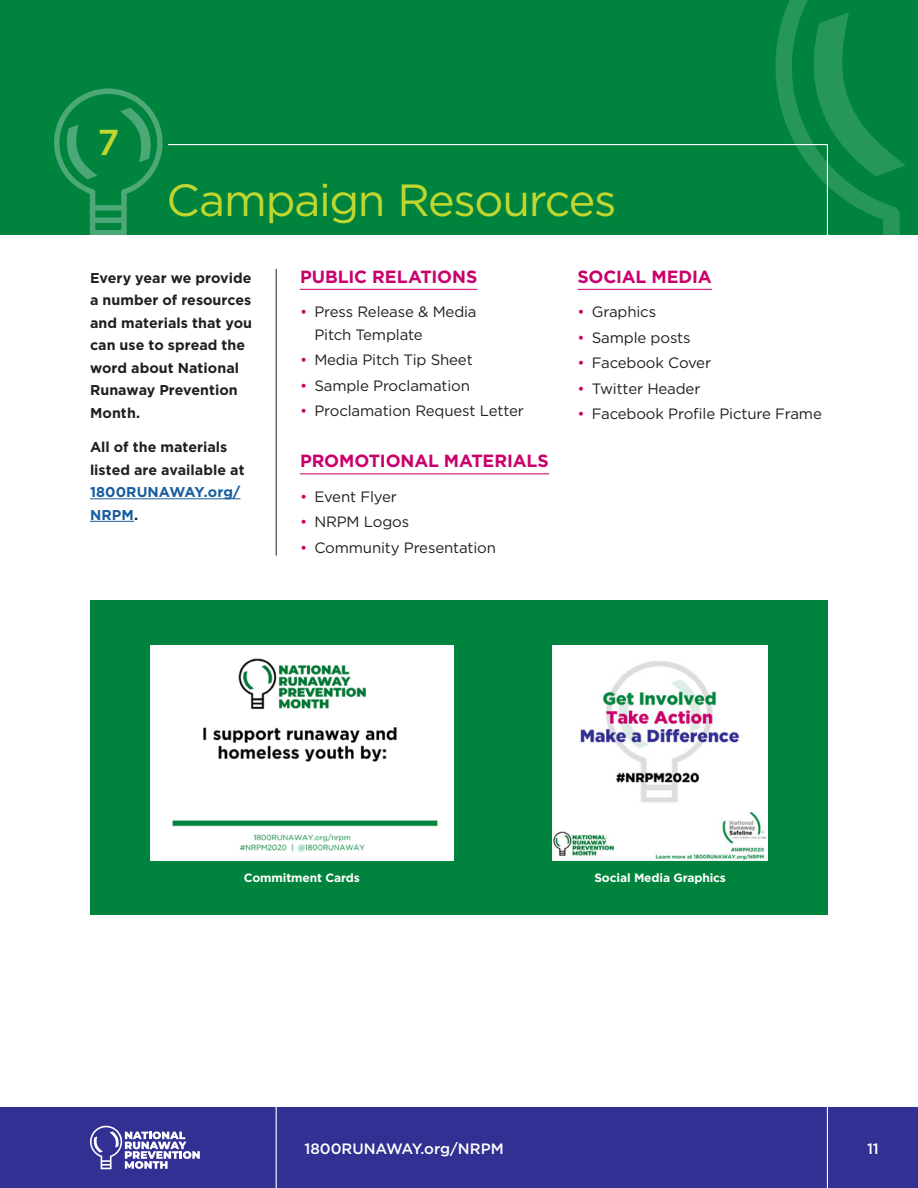
<style>
.page{position:relative;width:918px;height:1188px;background:#fff}
.page>*{position:absolute;margin:0;border:0;box-sizing:border-box;transform-origin:0 0}
.t1{font:45px "Gotham";letter-spacing:-.03em;color:#c1d72f}
.title{font:500 36px "Gotham";color:#c1d72f}
.head{font:700 17.7px "Gotham";letter-spacing:-.01em;color:#ca016c}
.text_list{font:15px/22.5px "Gotham";letter-spacing:-.01em;color:#231f20}
.t2{font:500 15px "Gotham";color:#fff}
.text_intro{font:700 14.25px/22.5px "Gotham";letter-spacing:.005em;color:#231f20}
.text_list-2{font:700 12px "Gotham";letter-spacing:-.01em;color:#fff}
.s1{color:#175d9e}
.s2{color:#ca016c}
</style>
<div class="page">
<div style="left:0;top:0;width:918px;height:236px;background:#00843d"></div>
<div style="left:0;top:1107px;width:918px;height:81px;background:#323092"></div>
<svg style="left:90px;top:1126px;width:110px;height:43px"></svg>
<hr style="left:276px;top:1104px;width:1px;height:84px;background:#fff">
<hr style="left:827px;top:1104px;width:1px;height:84px;background:#fff">
<svg style="left:167px;top:144px;width:607px;height:92px"></svg>
<svg style="left:54px;top:88px;width:109px;height:147px"></svg>
<svg style="left:774px;top:0;width:144px;height:236px"></svg>
<hr style="left:276px;top:269px;width:1px;height:287px;background:#231f20">
<hr style="left:90px;top:498px;width:150px;height:1px;background:#175d9e">
<hr style="left:90px;top:521px;width:44px;height:1px;background:#175d9e">
<hr style="left:300px;top:289px;width:177px;height:1px;background:#ca016c">
<hr style="left:578px;top:289px;width:134px;height:1px;background:#ca016c">
<hr style="left:300px;top:473px;width:249px;height:1px;background:#ca016c">
<div style="left:90px;top:600px;width:738px;height:315px;background:#00843d"></div>
<img style="left:150px;top:645px;width:304px;height:216px">
<img style="left:552px;top:645px;width:216px;height:216px">
<p class="title" style="left:97px;top:119px;width:23px">7</p>
<p class="t1" style="left:166px;top:171px;width:452px">Campaign Resources</p>
<p class="text_intro" style="left:90px;top:267px;width:164px">Every year we provide a number of resources and materials that you can use to spread the word about National<br>Runaway Prevention<br>Month.</p>
<p class="text_intro" style="left:90px;top:436px;width:156px">All of the materials listed are available at<br><span class="s1">1800RUNAWAY.org/<br>NRPM</span>.</p>
<p class="head" style="left:300px;top:265px;width:179px">PUBLIC RELATIONS</p>
<p class="text_list" style="left:314px;top:301px;width:164px;text-indent:-14px"><span class="s2">•</span> Press Release &amp; Media<br>Pitch Template</p>
<p class="text_list" style="left:300px;top:349px;width:174px"><span class="s2">•</span> Media Pitch Tip Sheet</p>
<p class="text_list" style="left:300px;top:374px;width:171px"><span class="s2">•</span> Sample Proclamation</p>
<p class="text_list" style="left:300px;top:400px;width:225px"><span class="s2">•</span> Proclamation Request Letter</p>
<p class="head" style="left:300px;top:449px;width:250px">PROMOTIONAL MATERIALS</p>
<p class="text_list" style="left:300px;top:485px;width:98px"><span class="s2">•</span> Event Flyer</p>
<p class="text_list" style="left:300px;top:511px;width:111px"><span class="s2">•</span> NRPM Logos</p>
<p class="text_list" style="left:300px;top:536px;width:198px"><span class="s2">•</span> Community Presentation</p>
<p class="head" style="left:578px;top:265px;width:136px">SOCIAL MEDIA</p>
<p class="text_list" style="left:578px;top:301px;width:80px"><span class="s2">•</span> Graphics</p>
<p class="text_list" style="left:578px;top:326px;width:115px"><span class="s2">•</span> Sample posts</p>
<p class="text_list" style="left:578px;top:352px;width:135px"><span class="s2">•</span> Facebook Cover</p>
<p class="text_list" style="left:578px;top:377px;width:124px"><span class="s2">•</span> Twitter Header</p>
<p class="text_list" style="left:578px;top:403px;width:246px"><span class="s2">•</span> Facebook Profile Picture Frame</p>
<p class="text_list-2" style="left:244px;top:870px;width:118px">Commitment Cards</p>
<p class="text_list-2" style="left:594px;top:870px;width:133px">Social Media Graphics</p>
<p class="t2" style="left:304px;top:1138px;width:201px">1800RUNAWAY.org/NRPM</p>
<p class="t2" style="left:867px;top:1138px;width:13px">11</p>
</div>
